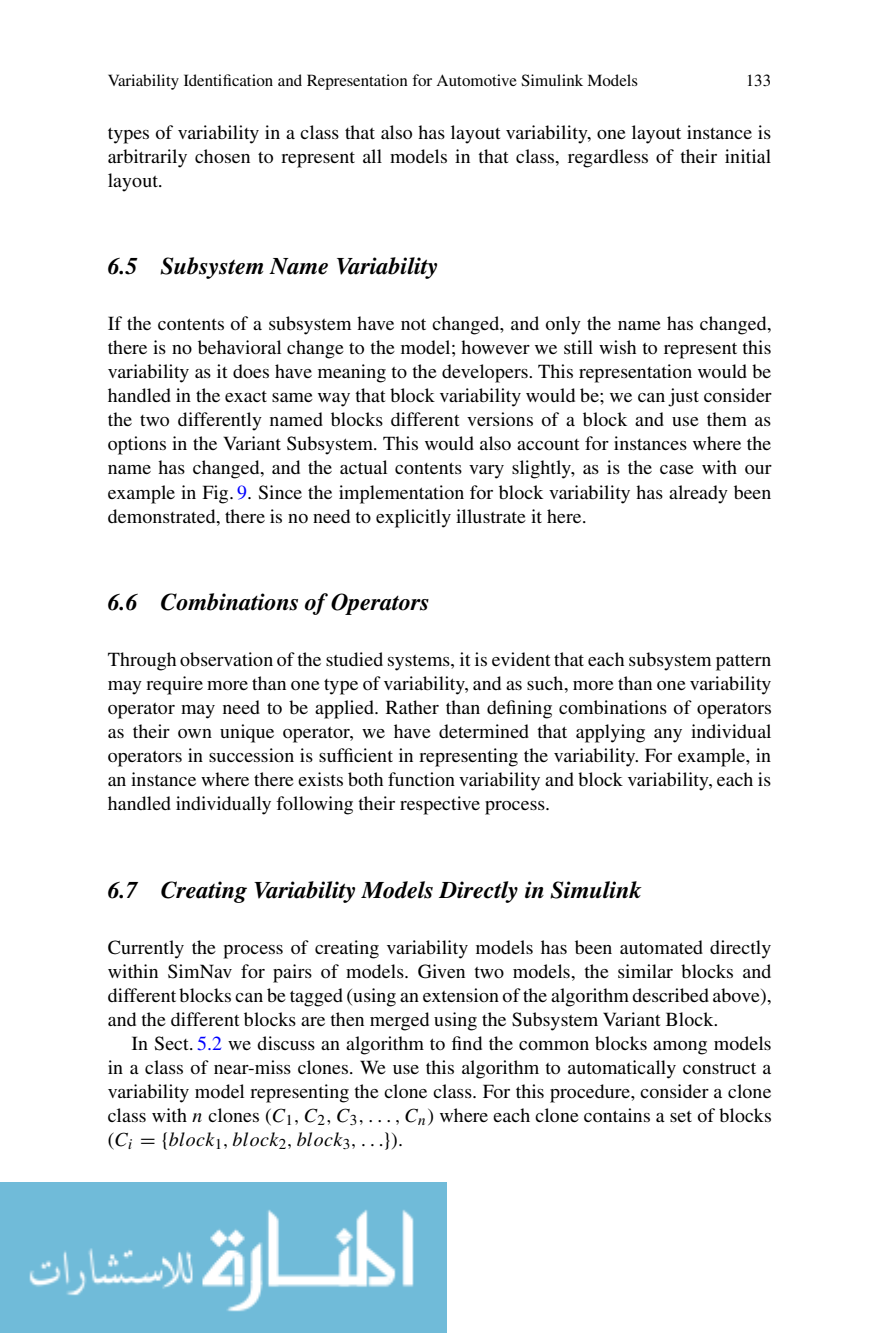
<style>
.page{position:relative;width:879px;height:1333px;background:#fff}
.page>*{position:absolute;margin:0;border:0;box-sizing:border-box;transform-origin:0 0}
.t1{font:italic 700 24px "Kcdyyv Bvvpgd Times";color:#000}
.t2{font:20px/24px "Hqggtd Csbnrc Times";letter-spacing:.005em;color:#000;text-align:justify}
.t3{font:20px "Jhnmxx Fwxdbg MTMI";letter-spacing:.03em;color:#000}
.t4{font:17px "Hqggtd Csbnrc Times";letter-spacing:-.005em;color:#000}
.s1{color:#00f}
.s2{font-family:"Jhnmxx Fwxdbg MTMI"}
.s3{font-family:"Hqggtd Csbnrc Times"}
.s4{font-family:"Msxcxl Pcyhqj MTSYN"}
</style>
<div class="page">
<img style="left:0;top:1182px;width:446px;height:150px">
<p class="t4" style="left:108px;top:74px;width:532px">Variability Identification and Representation for Automotive Simulink Models</p>
<p class="t4" style="left:746px;top:74px;width:27px">133</p>
<p class="t2" style="left:108px;top:122px;width:665px">types of variability in a class that also has layout variability, one layout instance is arbitrarily chosen to represent all models in that class, regardless of their initial layout.</p>
<p class="t1" style="left:108px;top:258px;width:332px">6.5 Subsystem Name Variability</p>
<p class="t2" style="left:108px;top:313px;width:665px">If the contents of a subsystem have not changed, and only the name has changed, there is no behavioral change to the model; however we still wish to represent this variability as it does have meaning to the developers. This representation would be handled in the exact same way that block variability would be; we can just consider the two differently named blocks different versions of a block and use them as options in the Variant Subsystem. This would also account for instances where the name has changed, and the actual contents vary slightly, as is the case with our example in Fig. <span class="s1">9</span>. Since the implementation for block variability has already been demonstrated, there is no need to explicitly illustrate it here.</p>
<p class="t1" style="left:108px;top:593px;width:324px">6.6 Combinations of Operators</p>
<p class="t2" style="left:108px;top:649px;width:665px">Through observation of the studied systems, it is evident that each subsystem pattern may require more than one type of variability, and as such, more than one variability operator may need to be applied. Rather than defining combinations of operators as their own unique operator, we have determined that applying any individual operators in succession is sufficient in representing the variability. For example, in an instance where there exists both function variability and block variability, each is handled individually following their respective process.</p>
<p class="t1" style="left:108px;top:881px;width:535px">6.7 Creating Variability Models Directly in Simulink</p>
<p class="t2" style="left:108px;top:937px;width:665px">Currently the process of creating variability models has been automated directly within SimNav for pairs of models. Given two models, the similar blocks and different blocks can be tagged (using an extension of the algorithm described above), and the different blocks are then merged using the Subsystem Variant Block.</p>
<p class="t2" style="left:108px;top:1033px;width:665px;text-indent:24px">In Sect. <span class="s1">5.2</span> we discuss an algorithm to find the common blocks among models in a class of near-miss clones. We use this algorithm to automatically construct a variability model representing the clone class. For this procedure, consider a clone class with <span class="s2">n</span> clones (<span class="s2">C</span><sub>1</sub><span class="s2">, C</span><sub>2</sub><span class="s2">, C</span><sub>3</sub><span class="s2">, . . ., C</span><sub>n</sub>) where each clone contains a set of blocks</p>
<p class="t3" style="left:108px;top:1127px;width:297px"><span class="s3">(</span>C<sub>i</sub> <span class="s4">= {</span>block<sub>1</sub>, block<sub>2</sub>, block<sub>3</sub>,...<span class="s4">}</span><span class="s3">).</span></p>
</div>
